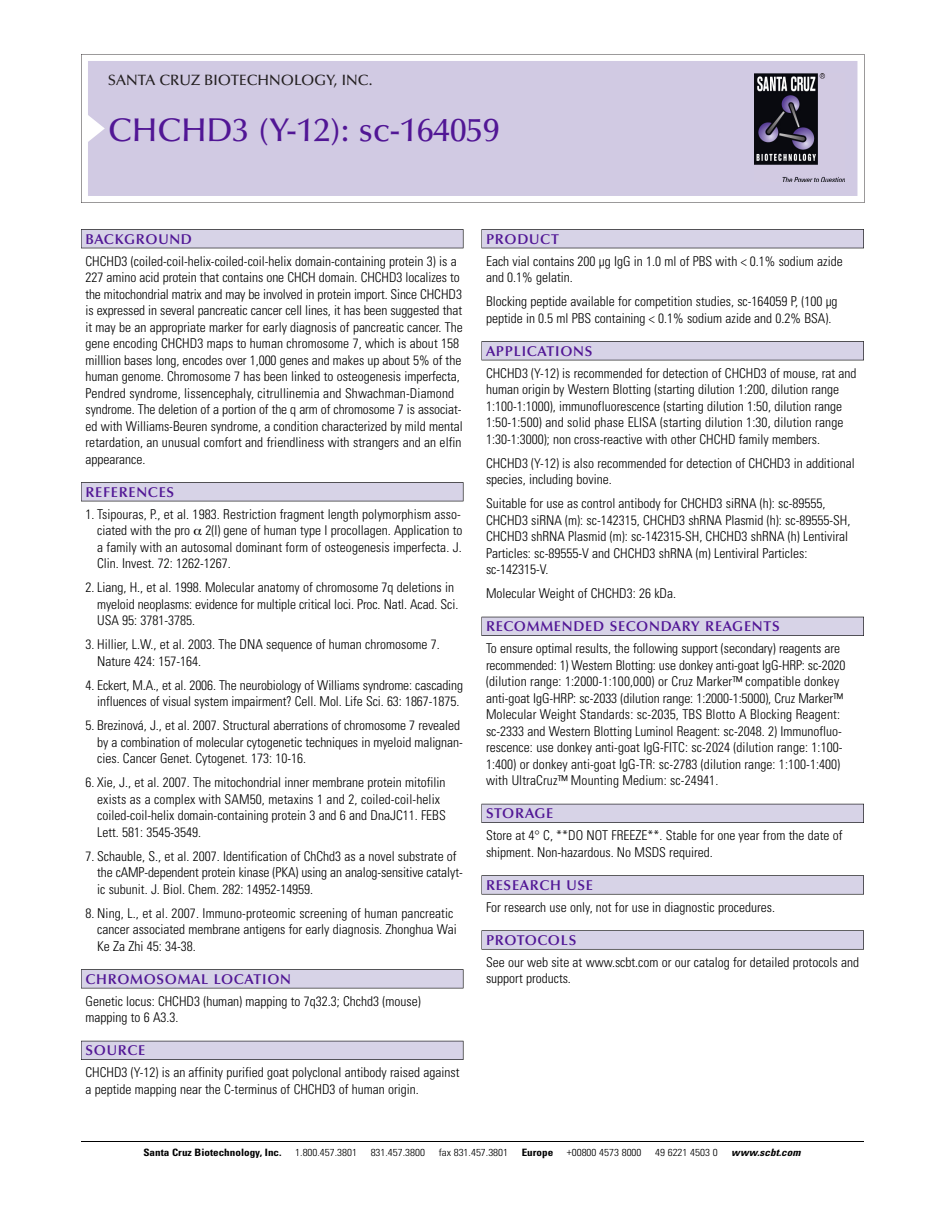
<style>
.page{position:relative;width:945px;height:1215px;background:#fff}
.page>*{position:absolute;margin:0;border:0;box-sizing:border-box;transform-origin:0 0}
.t1{font:500 33px "Optima";color:#511695}
.t2{font:500 15px "Optima";color:#231f20}
.t3{font:600 14.25px "Optima";letter-spacing:.05em;color:#511695}
.t4{font:300 condensed 13.5px/16.5px "Univers";color:#000}
.t5{font:300 condensed 10.2px "Univers";color:#000;scale:1.1 1}
.t6{font:700 condensed 10.2px "Univers";color:#000;scale:1.1 1}
.t7{font:italic 700 condensed 10.2px "Univers";letter-spacing:.005em;color:#000;scale:1.1 1}
</style>
<div class="page">
<svg style="left:81px;top:54px;width:783px;height:149px"></svg>
<div style="left:88px;top:61px;width:769px;height:135px;background:#d1cae3"></div>
<img style="left:755px;top:74px;width:90px;height:108px">
<div style="left:81px;top:229px;width:382px;height:19px;background:#525156"></div>
<div style="left:81px;top:230px;width:382px;height:18px;background:#d7d3e7"></div>
<div style="left:81px;top:482px;width:382px;height:19px;background:#525155"></div>
<div style="left:81px;top:483px;width:382px;height:18px;background:#d7d3e7"></div>
<div style="left:81px;top:969px;width:382px;height:19px;background:#545357"></div>
<div style="left:81px;top:970px;width:382px;height:18px;background:#d7d3e7"></div>
<div style="left:81px;top:1041px;width:382px;height:19px;background:#54535a"></div>
<div style="left:81px;top:1041px;width:382px;height:18px;background:#d7d3e7"></div>
<div style="left:482px;top:229px;width:382px;height:19px;background:#525156"></div>
<div style="left:482px;top:230px;width:381px;height:18px;background:#d7d3e7"></div>
<div style="left:482px;top:341px;width:382px;height:19px;background:#525155"></div>
<div style="left:482px;top:342px;width:381px;height:18px;background:#d7d3e7"></div>
<div style="left:482px;top:617px;width:382px;height:19px;background:#525158"></div>
<div style="left:482px;top:617px;width:381px;height:18px;background:#d7d3e7"></div>
<div style="left:482px;top:804px;width:382px;height:19px;background:#54535a"></div>
<div style="left:482px;top:804px;width:381px;height:18px;background:#d7d3e7"></div>
<svg style="left:482px;top:875px;width:382px;height:20px"></svg>
<div style="left:482px;top:876px;width:381px;height:18px;background:#d7d3e7"></div>
<div style="left:482px;top:930px;width:382px;height:20px;background:#626263"></div>
<div style="left:482px;top:931px;width:381px;height:18px;background:#d7d3e7"></div>
<hr style="left:81px;top:1141px;width:783px;height:1px;background:#000">
<p class="t2" style="left:108px;top:74px;width:266px">SANTA CRUZ BIOTECHNOLOGY, INC.</p>
<h1 class="t1" style="left:108px;top:117px;width:393px">CHCHD3 (Y-12): sc-164059</h1>
<p class="t3" style="left:86px;top:233px;width:108px">BACKGROUND</p>
<p class="t4" style="left:86px;top:254px;width:379px">CHCHD3 (coiled-coil-helix-coiled-coil-helix domain-containing protein 3) is a 227 amino acid protein that contains one CHCH domain. CHCHD3 localizes to the mitochondrial matrix and may be involved in protein import. Since CHCHD3 is expressed in several pancreatic cancer cell lines, it has been suggested that it may be an appropriate marker for early diagnosis of pancreatic cancer. The gene encoding CHCHD3 maps to human chromosome 7, which is about 158 milllion bases long, encodes over 1,000 genes and makes up about 5% of the human genome. Chromosome 7 has been linked to osteogenesis imperfecta, Pendred syndrome, lissencephaly, citrullinemia and Shwachman-Diamond syndrome. The deletion of a portion of the q arm of chromosome 7 is associat&shy;ed with Williams-Beuren syndrome, a condition characterized by mild mental retardation, an unusual comfort and friendliness with strangers and an elfin appearance.</p>
<p class="t3" style="left:86px;top:486px;width:90px">REFERENCES</p>
<p class="t4" style="left:97px;top:507px;width:367px;text-align:justify;text-indent:-12px">1. Tsipouras, P., et al. 1983. Restriction fragment length polymorphism asso&shy;ciated with the pro 2(I) gene of human type I procollagen. Application to a family with an autosomal dominant form of osteogenesis imperfecta. J.<br>Clin. Invest. 72: 1262-1267.</p>
<p class="t4" style="left:97px;top:580px;width:363px;text-indent:-12px">2. Liang, H., et al. 1998. Molecular anatomy of chromosome 7q deletions in myeloid neoplasms: evidence for multiple critical loci. Proc. Natl. Acad. Sci.<br>USA 95: 3781-3785.</p>
<p class="t4" style="left:97px;top:637px;width:344px;text-indent:-12px">3. Hillier, L.W., et al. 2003. The DNA sequence of human chromosome 7.<br>Nature 424: 157-164.</p>
<p class="t4" style="left:86px;top:678px;width:379px;text-align:center">4. Eckert, M.A., et al. 2006. The neurobiology of Williams syndrome: cascading influences of visual system impairment? Cell. Mol. Life Sci. 63: 1867-1875.</p>
<p class="t4" style="left:97px;top:718px;width:367px;text-indent:-12px">5. Brezinová, J., et al. 2007. Structural aberrations of chromosome 7 revealed by a combination of molecular cytogenetic techniques in myeloid malignan&shy;cies. Cancer Genet. Cytogenet. 173: 10-16.</p>
<p class="t4" style="left:97px;top:775px;width:350px;text-indent:-12px">6. Xie, J., et al. 2007. The mitochondrial inner membrane protein mitofilin exists as a complex with SAM50, metaxins 1 and 2, coiled-coil-helix coiled-coil-helix domain-containing protein 3 and 6 and DnaJC11. FEBS Lett. 581: 3545-3549.</p>
<p class="t4" style="left:97px;top:849px;width:367px;text-indent:-12px">7. Schauble, S., et al. 2007. Identification of ChChd3 as a novel substrate of the cAMP-dependent protein kinase (PKA) using an analog-sensitive catalyt&shy;ic subunit. J. Biol. Chem. 282: 14952-14959.</p>
<p class="t4" style="left:97px;top:906px;width:361px;text-indent:-12px">8. Ning, L., et al. 2007. Immuno-proteomic screening of human pancreatic cancer associated membrane antigens for early diagnosis. Zhonghua Wai<br>Ke Za Zhi 45: 34-38.</p>
<p class="t3" style="left:86px;top:973px;width:207px">CHROMOSOMAL LOCATION</p>
<p class="t4" style="left:86px;top:994px;width:337px">Genetic locus: CHCHD3 (human) mapping to 7q32.3; Chchd3 (mouse) mapping to 6 A3.3.</p>
<p class="t3" style="left:86px;top:1045px;width:61px">SOURCE</p>
<p class="t4" style="left:86px;top:1065px;width:375px">CHCHD3 (Y-12) is an affinity purified goat polyclonal antibody raised against a peptide mapping near the C-terminus of CHCHD3 of human origin.</p>
<p class="t3" style="left:486px;top:233px;width:74px">PRODUCT</p>
<p class="t4" style="left:486px;top:254px;width:358px">Each vial contains 200 µg IgG in 1.0 ml of PBS with &lt; 0.1% sodium azide and 0.1% gelatin.</p>
<p class="t4" style="left:486px;top:294px;width:353px">Blocking peptide available for competition studies, sc-164059 P, (100 µg peptide in 0.5 ml PBS containing &lt; 0.1% sodium azide and 0.2% BSA).</p>
<p class="t3" style="left:486px;top:345px;width:108px">APPLICATIONS</p>
<p class="t4" style="left:486px;top:366px;width:372px">CHCHD3 (Y-12) is recommended for detection of CHCHD3 of mouse, rat and human origin by Western Blotting (starting dilution 1:200, dilution range 1:100-1:1000), immunofluorescence (starting dilution 1:50, dilution range 1:50-1:500) and solid phase ELISA (starting dilution 1:30, dilution range 1:30-1:3000); non cross-reactive with other CHCHD family members.</p>
<p class="t4" style="left:486px;top:456px;width:370px">CHCHD3 (Y-12) is also recommended for detection of CHCHD3 in additional species, including bovine.</p>
<p class="t4" style="left:486px;top:496px;width:366px">Suitable for use as control antibody for CHCHD3 siRNA (h): sc-89555, CHCHD3 siRNA (m): sc-142315, CHCHD3 shRNA Plasmid (h): sc-89555-SH, CHCHD3 shRNA Plasmid (m): sc-142315-SH, CHCHD3 shRNA (h) Lentiviral Particles: sc-89555-V and CHCHD3 shRNA (m) Lentiviral Particles: sc-142315-V.</p>
<p class="t4" style="left:486px;top:586px;width:192px">Molecular Weight of CHCHD3: 26 kDa.</p>
<p class="t3" style="left:486px;top:621px;width:295px">RECOMMENDED SECONDARY REAGENTS</p>
<p class="t4" style="left:486px;top:641px;width:361px">To ensure optimal results, the following support (secondary) reagents are recommended: 1) Western Blotting: use donkey anti-goat IgG-HRP: sc-2020 (dilution range: 1:2000-1:100,000) or Cruz Marker™ compatible donkey anti-goat IgG-HRP: sc-2033 (dilution range: 1:2000-1:5000), Cruz Marker™ Molecular Weight Standards: sc-2035, TBS Blotto A Blocking Reagent: sc-2333 and Western Blotting Luminol Reagent: sc-2048. 2) Immunofluo&shy;rescence: use donkey anti-goat IgG-FITC: sc-2024 (dilution range: 1:100- 1:400) or donkey anti-goat IgG-TR: sc-2783 (dilution range: 1:100-1:400) with UltraCruz™ Mounting Medium: sc-24941.</p>
<p class="t3" style="left:486px;top:808px;width:69px">STORAGE</p>
<p class="t4" style="left:486px;top:828px;width:358px">Store at 4° C, **DO NOT FREEZE**. Stable for one year from the date of shipment. Non-hazardous. No MSDS required.</p>
<p class="t3" style="left:486px;top:879px;width:109px">RESEARCH USE</p>
<p class="t4" style="left:486px;top:900px;width:290px">For research use only, not for use in diagnostic procedures.</p>
<p class="t3" style="left:486px;top:934px;width:92px">PROTOCOLS</p>
<p class="t4" style="left:486px;top:955px;width:375px">See our web site at www.scbt.com or our catalog for detailed protocols and support products.</p>
<p class="t6" style="left:143px;top:1148px;width:127px">Santa Cruz Biotechnology, Inc.</p>
<p class="t5" style="left:295px;top:1148px;width:58px">1.800.457.3801</p>
<p class="t5" style="left:371px;top:1148px;width:51px">831.457.3800</p>
<p class="t5" style="left:439px;top:1148px;width:65px">fax 831.457.3801</p>
<p class="t6" style="left:522px;top:1148px;width:30px">Europe</p>
<p class="t5" style="left:567px;top:1148px;width:69px">+00800 4573 8000</p>
<p class="t5" style="left:655px;top:1148px;width:58px">49 6221 4503 0</p>
<p class="t7" style="left:731px;top:1148px;width:64px">www.scbt.com</p>
</div>
